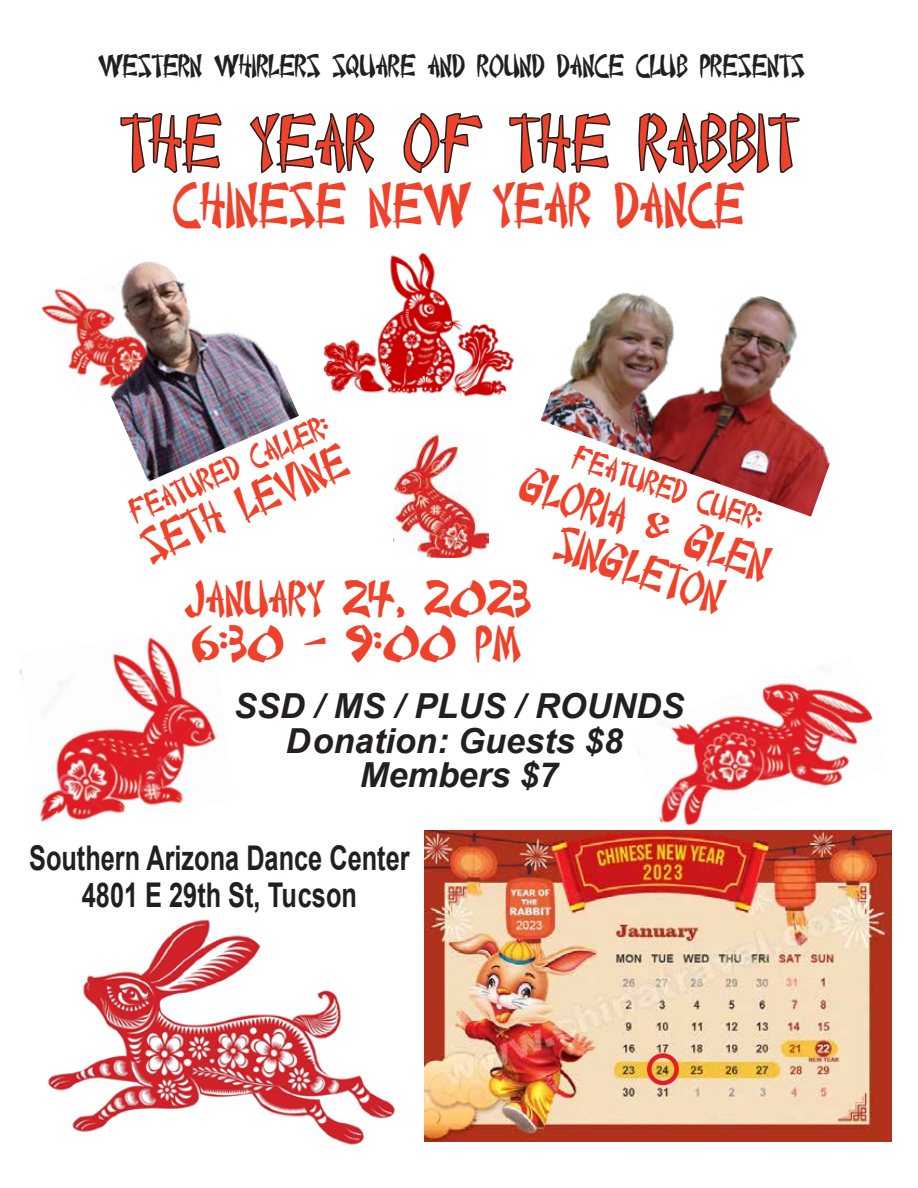
<style>
.page{position:relative;width:918px;height:1188px;background:#fff}
.page>*{position:absolute;margin:0;border:0;box-sizing:border-box;transform-origin:0 0}
.t1{font:58.5px "Chinese Takeaway";color:#ef422a}
.t2{font:46.5px "Chinese Takeaway";color:#ef422a}
.t3{font:37.5px/44.8px "Chinese Takeaway";color:#ef422a;text-align:center}
.t4{font:italic 700 34.5px/34.5px "Arial";color:#231f20;text-align:center}
.t5{font:700 34.05px/37.2px "Arial";color:#231f20;text-align:center;scale:.74 1}
.t6{font:25.5px "Chinese Takeaway";color:#ef422a}
.t7{font:24px "Chinese Takeaway";color:#231f20}
</style>
<div class="page">
<img style="left:541px;top:292px;width:289px;height:225px">
<img style="left:20px;top:637px;width:196px;height:185px">
<img style="left:629px;top:682px;width:260px;height:149px">
<img style="left:425px;top:831px;width:467px;height:311px">
<img style="left:41px;top:288px;width:26px;height:36px">
<img style="left:67px;top:261px;width:232px;height:221px">
<img style="left:323px;top:253px;width:191px;height:144px">
<img style="left:47px;top:919px;width:349px;height:226px">
<svg style="left:120px;top:113px;width:102px;height:60px"></svg>
<svg style="left:249px;top:112px;width:126px;height:62px"></svg>
<svg style="left:403px;top:113px;width:80px;height:61px"></svg>
<svg style="left:509px;top:113px;width:102px;height:60px"></svg>
<svg style="left:638px;top:111px;width:162px;height:63px"></svg>
<div style="left:647px;top:1053px;width:32px;height:32px;border:4px solid #e41e25;border-radius:50%"></div>
<img style="left:393px;top:433px;width:95px;height:125px">
<p class="t7" style="left:98px;top:53px;width:708px">WESTERN WHIRLERS SQUARE AND ROUND DANCE CLUB PRESENTS</p>
<h1 class="t1" style="left:121px;top:113px;width:677px">THE YEAR OF THE RABBIT</h1>
<p class="t2" style="left:173px;top:182px;width:573px">CHINESE NEW YEAR DANCE</p>
<p class="t6" style="left:125px;top:501px;width:219px;rotate:-24deg">FEATURED CALLER:</p>
<p class="t3" style="left:135px;top:528px;width:222px;rotate:-24deg">SETH LEVINE</p>
<p class="t6" style="left:578px;top:444px;width:200px;rotate:19deg">FEATURED CUER:</p>
<p class="t3" style="left:530px;top:461px;width:262px;rotate:19deg">GLORIA &amp; GLEN<br>SINGLETON</p>
<p class="t3" style="left:185px;top:576px;width:349px;text-align:left">JANUARY 24, 2023<br>6:30 - 9:00 PM</p>
<p class="t4" style="left:234px;top:690px;width:452px">SSD / MS / PLUS / ROUNDS<br>Donation: Guests $8<br>Members $7</p>
<p class="t5" style="left:29px;top:841px;width:516px">Southern Arizona Dance Center<br>4801 E 29th St, Tucson</p>
</div>
